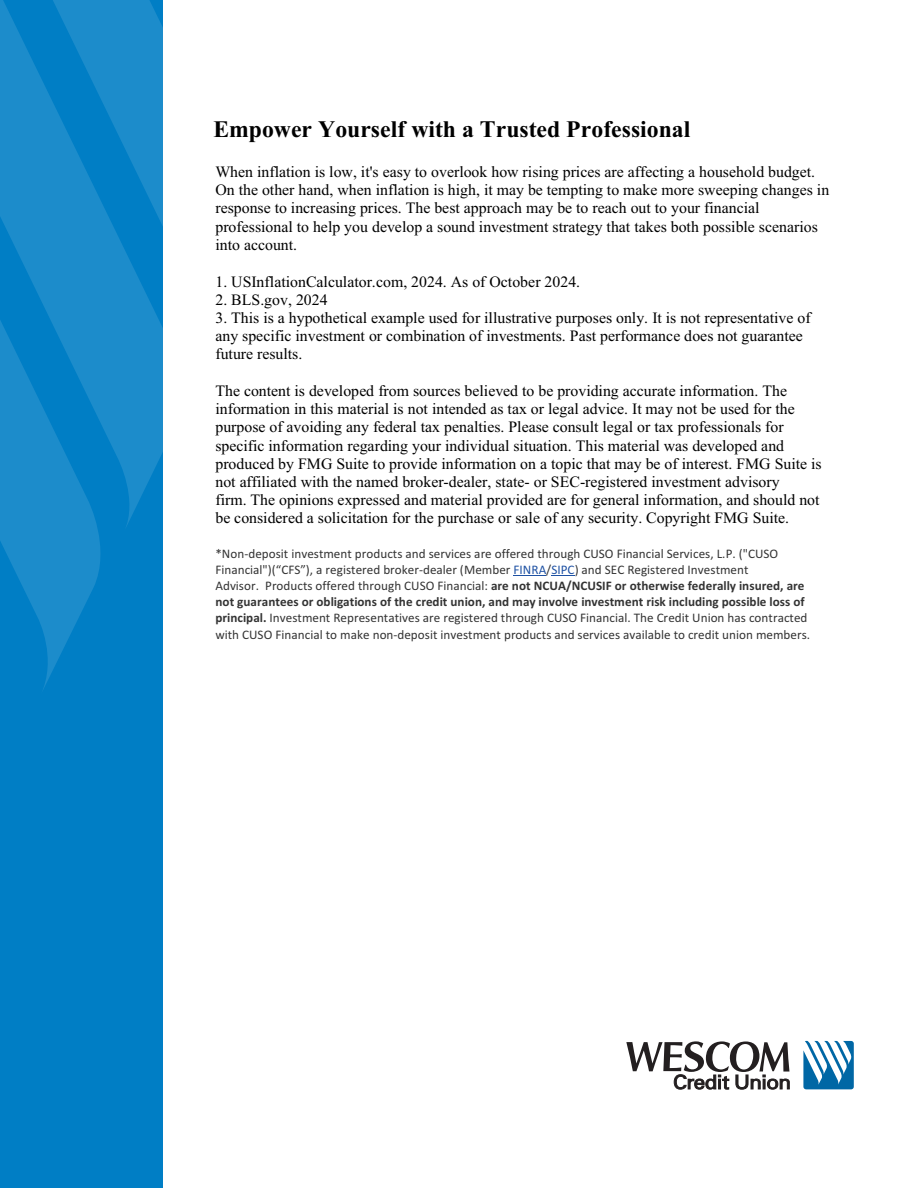
<style>
.page{position:relative;width:918px;height:1188px;background:#fff}
.page>*{position:absolute;margin:0;border:0;box-sizing:border-box;transform-origin:0 0}
.t1{font:700 23.7px "Times New Roman";color:#000}
.t2{font:15.9px/18.1px "Times New Roman";color:#000}
.t3{font:13.2px/16px "Calibri";letter-spacing:.005em;color:#333}
.s1{color:#1e51a3}
.s2{font-weight:700}
</style>
<div class="page">
<div style="left:0;top:0;width:162px;height:1188px;background:#007ec5"></div>
<svg style="left:111px;top:0;width:51px;height:527px;fill:#1c8ccb"></svg>
<svg style="left:0;top:0;width:111px;height:689px;fill:#1c8ccb"></svg>
<svg style="left:626px;top:1041px;width:164px;height:48px"></svg>
<svg style="left:803px;top:1041px;width:51px;height:48px"></svg>
<hr style="left:514px;top:576px;width:32px;height:1px;background:#1e51a3">
<p class="t1" style="left:213px;top:121px;width:478px">Empower Yourself with a Trusted Professional</p>
<p class="t2" style="left:215px;top:164px;width:615px">When inflation is low, it's easy to overlook how rising prices are affecting a household budget.<br>On the other hand, when inflation is high, it may be tempting to make more sweeping changes in response to increasing prices. The best approach may be to reach out to your financial professional to help you develop a sound investment strategy that takes both possible scenarios into account.</p>
<p class="t2" style="left:215px;top:274px;width:366px">1. USInflationCalculator.com, 2024. As of October 2024.</p>
<p class="t2" style="left:215px;top:292px;width:114px">2. BLS.gov, 2024</p>
<p class="t2" style="left:215px;top:310px;width:597px">3. This is a hypothetical example used for illustrative purposes only. It is not representative of any specific investment or combination of investments. Past performance does not guarantee future results.</p>
<p class="t2" style="left:215px;top:383px;width:608px">The content is developed from sources believed to be providing accurate information. The information in this material is not intended as tax or legal advice. It may not be used for the purpose of avoiding any federal tax penalties. Please consult legal or tax professionals for specific information regarding your individual situation. This material was developed and produced by FMG Suite to provide information on a topic that may be of interest. FMG Suite is not affiliated with the named broker-dealer, state- or SEC-registered investment advisory<br>firm. The opinions expressed and material provided are for general information, and should not be considered a solicitation for the purchase or sale of any security. Copyright FMG Suite.</p>
<p class="t3" style="left:215px;top:547px;width:596px">*Non-deposit investment products and services are offered through CUSO Financial Services, L.P. ("CUSO Financial")(“CFS”), a registered broker-dealer (Member <span class="s1">FINRA</span>/<span class="s1">SIPC</span>) and SEC Registered Investment<br>Advisor. Products offered through CUSO Financial: <span class="s2">are not NCUA/NCUSIF or otherwise federally insured, are not guarantees or obligations of the credit union, and may involve investment risk including possible loss of principal.</span> Investment Representatives are registered through CUSO Financial. The Credit Union has contracted with CUSO Financial to make non-deposit investment products and services available to credit union members.</p>
</div>
